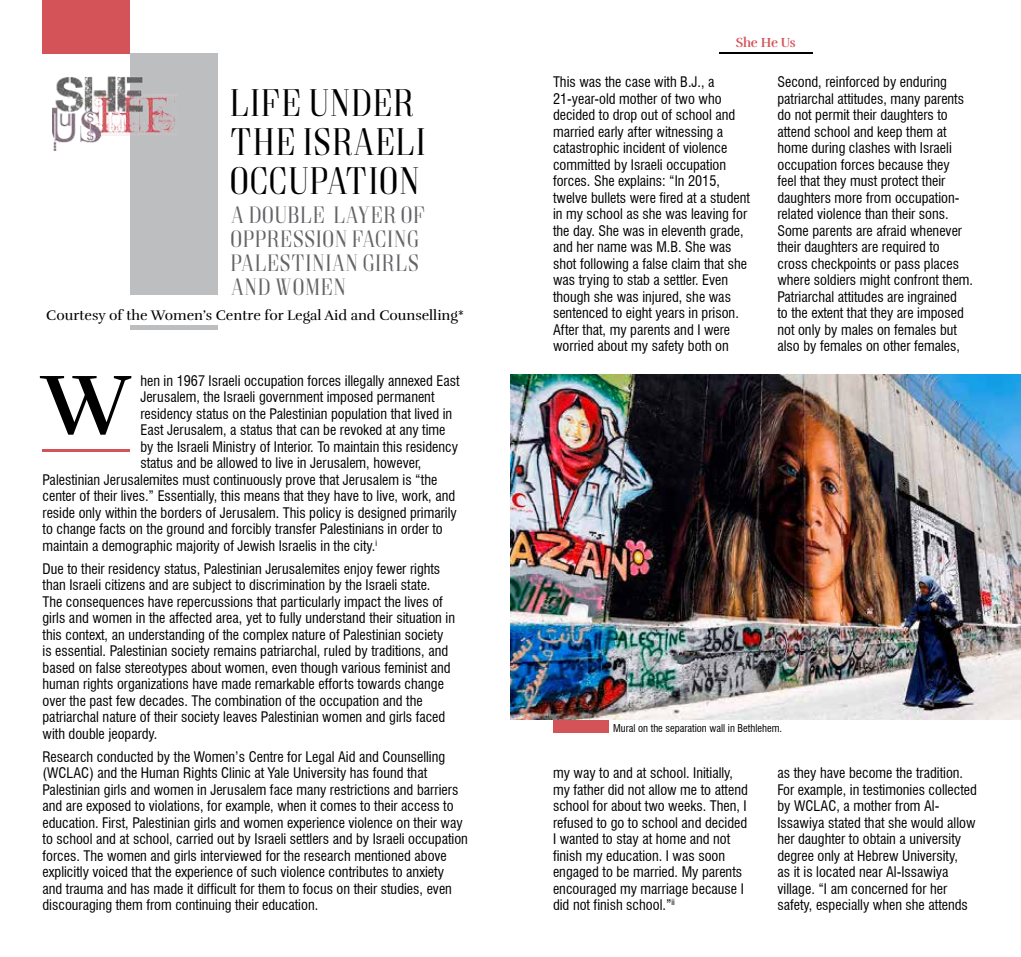
<style>
.page{position:relative;width:1021px;height:957px;background:#fff}
.page>*{position:absolute;margin:0;border:0;box-sizing:border-box;transform-origin:0 0}
.t1{font:700 87px "Rufina";color:#000;scale:.96 1}
.t2{font:39px/39px "Goldoni";letter-spacing:-.01em;color:#000;scale:.96 1}
.t3{font:24px/24px "Goldoni";letter-spacing:-.01em;color:#636466;scale:.96 1}
.t4{font:condensed 14.25px/16.5px "Swiss 721 BT";color:#000}
.t5{font:14.25px "Rufina";color:#000}
.t6{font:700 13.5px "Rufina";letter-spacing:-.02em;color:#d45359;scale:.96 1}
.t7{font:condensed 10.5px "Swiss 721 BT";color:#000}
</style>
<div class="page">
<div style="left:130px;top:53px;width:88px;height:242px;background:#bcbec0"></div>
<div style="left:43px;top:0;width:87px;height:53px;background:#d45359"></div>
<hr style="left:43px;top:449px;width:87px;height:3px;background:#d45359">
<img style="left:53px;top:77px;width:122px;height:73px">
<div style="left:130px;top:325px;width:88px;height:5px;background:#bcbec0"></div>
<img style="left:510px;top:375px;width:510px;height:344px">
<hr style="left:719px;top:52px;width:93px;height:1px;background:#000">
<div style="left:553px;top:719px;width:55px;height:13px;background:#d45359"></div>
<h2 class="t2" style="left:231px;top:82px;width:207px">LIFE UNDER<br>THE ISRAELI<br>OCCUPATION</h2>
<h3 class="t3" style="left:231px;top:202px;width:205px">A DOUBLE-LAYER OF<br>OPPRESSION FACING<br>PALESTINIAN GIRLS<br>AND WOMEN</h3>
<p class="t5" style="left:46px;top:307px;width:419px">Courtesy of the Women’s Centre for Legal Aid and Counselling*</p>
<p class="t4" style="left:140px;top:372px;width:321px">hen in 1967 Israeli occupation forces illegally annexed East</p>
<p class="t4" style="left:140px;top:389px;width:295px">Jerusalem, the Israeli government imposed permanent</p>
<p class="t4" style="left:140px;top:405px;width:313px">residency status on the Palestinian population that lived in</p>
<p class="t4" style="left:140px;top:422px;width:307px">East Jerusalem, a status that can be revoked at any time</p>
<p class="t4" style="left:140px;top:438px;width:319px">by the Israeli Ministry of Interior. To maintain this residency</p>
<p class="t4" style="left:140px;top:455px;width:282px">status and be allowed to live in Jerusalem, however,</p>
<p class="t4" style="left:43px;top:471px;width:396px">Palestinian Jerusalemites must continuously prove that Jerusalem is “the</p>
<p class="t4" style="left:43px;top:488px;width:414px">center of their lives.” Essentially, this means that they have to live, work, and</p>
<p class="t4" style="left:43px;top:504px;width:416px">reside only within the borders of Jerusalem. This policy is designed primarily</p>
<p class="t4" style="left:43px;top:521px;width:402px">to change facts on the ground and forcibly transfer Palestinians in order to</p>
<p class="t4" style="left:43px;top:537px;width:336px">maintain a demographic majority of Jewish Israelis in the city.<sup>i</sup></p>
<p class="t4" style="left:43px;top:560px;width:414px">Due to their residency status, Palestinian Jerusalemites enjoy fewer rights than Israeli citizens and are subject to discrimination by the Israeli state.<br>The consequences have repercussions that particularly impact the lives of girls and women in the affected area, yet to fully understand their situation in this context, an understanding of the complex nature of Palestinian society is essential. Palestinian society remains patriarchal, ruled by traditions, and based on false stereotypes about women, even though various feminist and human rights organizations have made remarkable efforts towards change over the past few decades. The combination of the occupation and the patriarchal nature of their society leaves Palestinian women and girls faced with double jeopardy.</p>
<p class="t4" style="left:43px;top:748px;width:427px">Research conducted by the Women’s Centre for Legal Aid and Counselling (WCLAC) and the Human Rights Clinic at Yale University has found that Palestinian girls and women in Jerusalem face many restrictions and barriers and are exposed to violations, for example, when it comes to their access to education. First, Palestinian girls and women experience violence on their way to school and at school, carried out by Israeli settlers and by Israeli occupation forces. The women and girls interviewed for the research mentioned above explicitly voiced that the experience of such violence contributes to anxiety<br>and trauma and has made it difficult for them to focus on their studies, even discouraging them from continuing their education.</p>
<h1 class="t1" style="left:43px;top:352px;width:93px">W</h1>
<p class="t6" style="left:735px;top:34px;width:64px">She He Us</p>
<p class="t4" style="left:553px;top:74px;width:198px">This was the case with B.J., a<br>21-year-old mother of two who decided to drop out of school and married early after witnessing a catastrophic incident of violence committed by Israeli occupation forces. She explains: “In 2015, twelve bullets were fired at a student in my school as she was leaving for the day. She was in eleventh grade, and her name was M.B. She was shot following a false claim that she was trying to stab a settler. Even though she was injured, she was sentenced to eight years in prison.<br>After that, my parents and I were worried about my safety both on</p>
<p class="t4" style="left:777px;top:74px;width:197px">Second, reinforced by enduring patriarchal attitudes, many parents do not permit their daughters to attend school and keep them at home during clashes with Israeli occupation forces because they<br>feel that they must protect their daughters more from occupation&shy;related violence than their sons.<br>Some parents are afraid whenever their daughters are required to cross checkpoints or pass places where soldiers might confront them.<br>Patriarchal attitudes are ingrained<br>to the extent that they are imposed not only by males on females but also by females on other females,</p>
<p class="t7" style="left:613px;top:722px;width:171px">Mural on the separation wall in Bethlehem.</p>
<p class="t4" style="left:553px;top:764px;width:196px">my way to and at school. Initially, my father did not allow me to attend school for about two weeks. Then, I refused to go to school and decided<br>I wanted to stay at home and not finish my education. I was soon engaged to be married. My parents encouraged my marriage because I did not finish school.”<sup>ii</sup></p>
<p class="t4" style="left:777px;top:764px;width:201px">as they have become the tradition.<br>For example, in testimonies collected by WCLAC, a mother from Al-Issawiya stated that she would allow her daughter to obtain a university degree only at Hebrew University,<br>as it is located near Al-Issawiya village. “I am concerned for her safety, especially when she attends</p>
</div>
